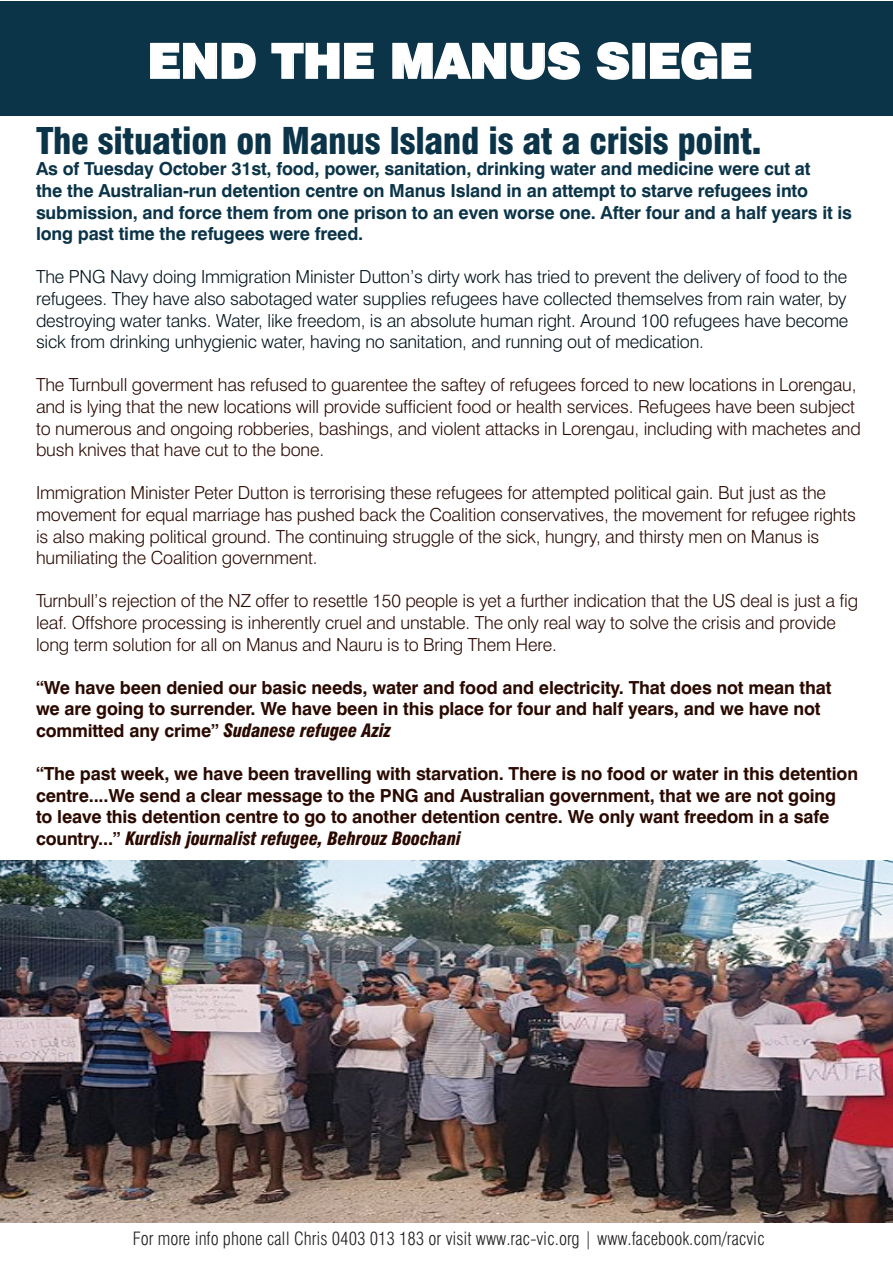
<style>
.page{position:relative;width:893px;height:1263px;background:#fff}
.page>*{position:absolute;margin:0;border:0;box-sizing:border-box;transform-origin:0 0}
.t1{font:900 48px "Swiss 721 BT";letter-spacing:-.01em;color:#fff}
.t2{font:900 condensed 36px "Swiss 721 BT";letter-spacing:-.01em;color:#0b3448}
.t3{font:300 18px/21.6px "Swiss 721 BT";letter-spacing:-.01em;color:#2a0900}
.t4{font:700 18px/21.6px "Swiss 721 BT";letter-spacing:-.01em;color:#2a0900}
.t5{font:300 18px/21.6px "Swiss 721 BT";letter-spacing:-.01em;color:#01121a;text-align:justify}
.t6{font:700 18px/21.6px "Swiss 721 BT";letter-spacing:-.01em;color:#0b3448}
.t7{font:300 condensed 18px "Swiss 721 BT";color:#231f20}
.s1{font-weight:900;font-style:italic;font-stretch:condensed}
</style>
<div class="page">
<div style="left:0;top:1px;width:893px;height:114px;background:#0b3448"></div>
<svg style="left:0;top:1222px;width:893px;height:1px"></svg>
<svg style="left:150px;top:42px;width:106px;height:37px"></svg>
<svg style="left:271px;top:42px;width:103px;height:37px"></svg>
<svg style="left:392px;top:41px;width:189px;height:39px"></svg>
<svg style="left:596px;top:41px;width:34px;height:39px"></svg>
<div style="left:632px;top:43px;width:13px;height:36px;border:2px solid #fff"></div>
<svg style="left:649px;top:41px;width:103px;height:39px"></svg>
<img style="left:0;top:860px;width:893px;height:362px">
<p class="t1" style="left:148px;top:32px;width:606px">END THE MANUS SIEGE</p>
<p class="t2" style="left:36px;top:119px;width:727px">The situation on Manus Island is at a crisis point.</p>
<p class="t6" style="left:36px;top:158px;width:818px">As of Tuesday October 31st, food, power, sanitation, drinking water and medicine were cut at<br>the the Australian-run detention centre on Manus Island in an attempt to starve refugees into submission, and force them from one prison to an even worse one. After four and a half years it is long past time the refugees were freed.</p>
<p class="t5" style="left:36px;top:266px;width:814px">The PNG Navy doing Immigration Minister Dutton’s dirty work has tried to prevent the delivery of food to the refugees. They have also sabotaged water supplies refugees have collected themselves from rain water, by destroying water tanks. Water, like freedom, is an absolute human right. Around 100 refugees have become sick from drinking unhygienic water, having no sanitation, and running out of medication.</p>
<p class="t3" style="left:36px;top:374px;width:826px">The Turnbull goverment has refused to guarentee the saftey of refugees forced to new locations in Lorengau, and is lying that the new locations will provide sufficient food or health services. Refugees have been subject to numerous and ongoing robberies, bashings, and violent attacks in Lorengau, including with machetes and bush knives that have cut to the bone.</p>
<p class="t3" style="left:36px;top:482px;width:821px">Immigration Minister Peter Dutton is terrorising these refugees for attempted political gain. But just as the movement for equal marriage has pushed back the Coalition conservatives, the movement for refugee rights is also making political ground. The continuing struggle of the sick, hungry, and thirsty men on Manus is humiliating the Coalition government.</p>
<p class="t3" style="left:36px;top:590px;width:824px">Turnbull’s rejection of the NZ offer to resettle 150 people is yet a further indication that the US deal is just a fig leaf. Offshore processing is inherently cruel and unstable. The only real way to solve the crisis and provide long term solution for all on Manus and Nauru is to Bring Them Here.</p>
<p class="t4" style="left:36px;top:676px;width:797px">“We have been denied our basic needs, water and food and electricity. That does not mean that we are going to surrender. We have been in this place for four and half years, and we have not committed any crime” <span class="s1">Sudanese refugee Aziz</span></p>
<p class="t4" style="left:36px;top:763px;width:824px">“The past week, we have been travelling with starvation. There is no food or water in this detention centre....We send a clear message to the PNG and Australian government, that we are not going<br>to leave this detention centre to go to another detention centre. We only want freedom in a safe country...” <span class="s1">Kurdish journalist refugee, Behrouz Boochani</span></p>
<p class="t7" style="left:133px;top:1227px;width:633px">For more info phone call Chris 0403 013 183 or visit www.rac-vic.org | www.facebook.com/racvic</p>
</div>
